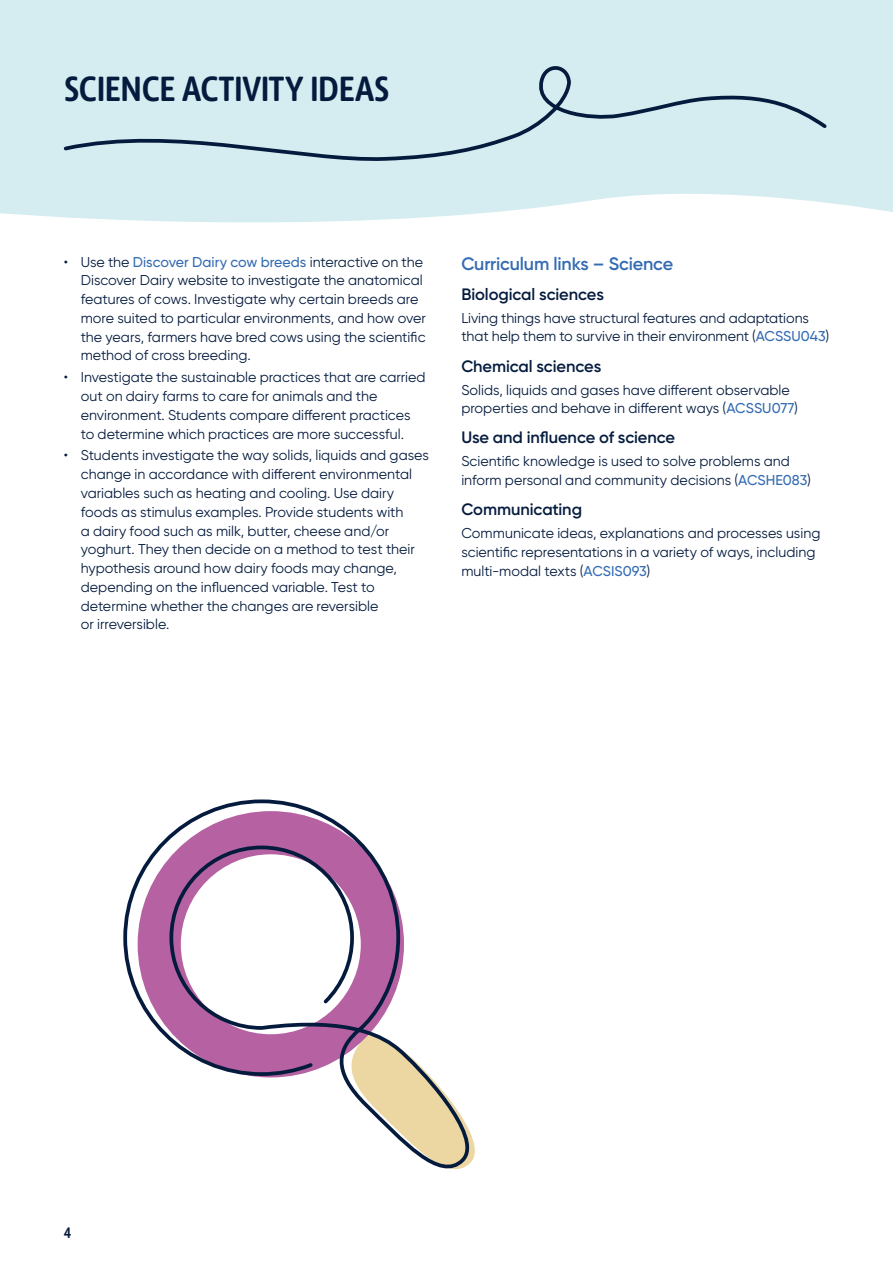
<style>
.page{position:relative;width:893px;height:1263px;background:#fff}
.page>*{position:absolute;margin:0;border:0;box-sizing:border-box;transform-origin:0 0}
.t1{font:500 42px "Lemon Sans Rnd Cnd";letter-spacing:-.005em;color:#051b3e}
.t2{font:600 18px "Gilroy";letter-spacing:-.01em;color:#346bb3}
.t3{font:500 18px "Lemon Sans Rnd Cnd";color:#051b3e}
.t4{font:600 16.5px "Gilroy";letter-spacing:-.005em;color:#051b3e}
.t5{font:14.25px/18.8px "Gilroy";color:#051b3e}
.s1{font-weight:500;color:#346bb3}
</style>
<div class="page">
<svg style="left:0;top:0;width:893px;height:223px;background:#d8edf1"></svg>
<div style="left:61px;top:63px;width:769px;height:99px;background:#d5ecf0"></div>
<svg style="left:123px;top:799px;width:352px;height:370px"></svg>
<h1 class="t1" style="left:64px;top:64px;width:327px">SCIENCE ACTIVITY IDEAS</h1>
<p class="t5" style="left:81px;top:252px;width:347px;text-indent:-17px">• Use the <span class="s1">Discover Dairy cow breeds</span> interactive on the Discover Dairy website to investigate the anatomical features of cows. Investigate why certain breeds are more suited to particular environments, and how over the years, farmers have bred cows using the scientific method of cross breeding.</p>
<p class="t5" style="left:81px;top:368px;width:346px;text-indent:-17px">• Investigate the sustainable practices that are carried out on dairy farms to care for animals and the environment. Students compare different practices to determine which practices are more successful.</p>
<p class="t5" style="left:81px;top:446px;width:350px;text-indent:-17px">• Students investigate the way solids, liquids and gases change in accordance with different environmental variables such as heating and cooling. Use dairy foods as stimulus examples. Provide students with<br>a dairy food such as milk, butter, cheese and/or yoghurt. They then decide on a method to test their hypothesis around how dairy foods may change, depending on the influenced variable. Test to determine whether the changes are reversible<br>or irreversible.</p>
<p class="t2" style="left:461px;top:252px;width:213px">Curriculum links – Science</p>
<p class="t4" style="left:461px;top:284px;width:144px">Biological sciences</p>
<p class="t5" style="left:461px;top:308px;width:369px">Living things have structural features and adaptations that help them to survive in their environment (<span class="s1">ACSSU043</span>)</p>
<p class="t4" style="left:461px;top:356px;width:141px">Chemical sciences</p>
<p class="t5" style="left:461px;top:380px;width:338px">Solids, liquids and gases have different observable properties and behave in different ways (<span class="s1">ACSSU077</span>)</p>
<p class="t4" style="left:461px;top:427px;width:215px">Use and influence of science</p>
<p class="t5" style="left:461px;top:452px;width:351px">Scientific knowledge is used to solve problems and inform personal and community decisions (<span class="s1">ACSHE083</span>)</p>
<p class="t4" style="left:461px;top:499px;width:122px">Communicating</p>
<p class="t5" style="left:461px;top:524px;width:361px">Communicate ideas, explanations and processes using scientific representations in a variety of ways, including multi-modal texts (<span class="s1">ACSIS093</span>)</p>
<p class="t3" style="left:64px;top:1221px;width:9px">4</p>
</div>
